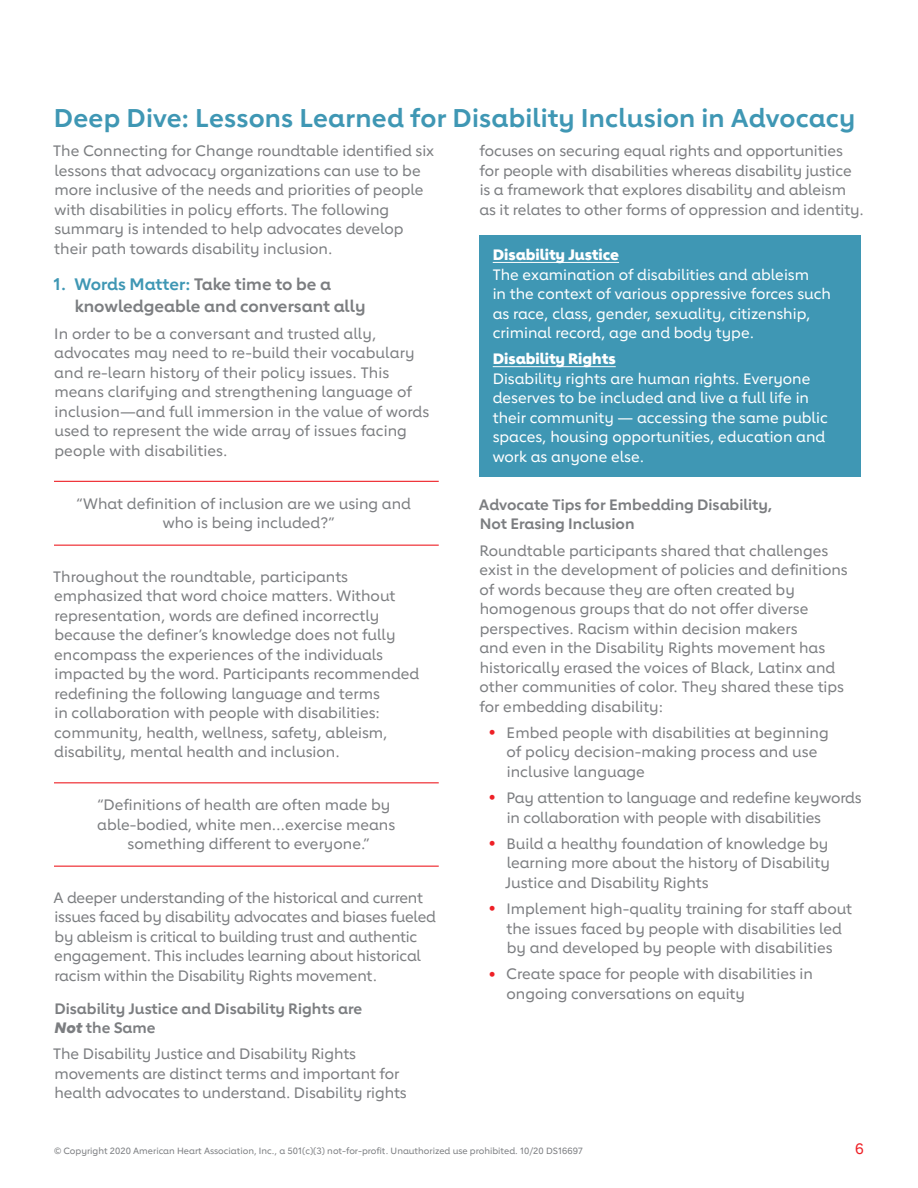
<style>
.page{position:relative;width:918px;height:1188px;background:#fff}
.page>*{position:absolute;margin:0;border:0;box-sizing:border-box;transform-origin:0 0}
.Section_title{font:700 25.5px "Lub Dub";letter-spacing:.005em;color:#3f97b4}
.Deep_Dive_numbers{font:700 16.5px/22.5px "Lub Dub";color:#7c7e81}
.body_10_13{font:500 15px/19.5px "Lub Dub";color:#7c7e81}
.bullets{font:500 15px/19.5px "Lub Dub";color:#7c7e81}
.definitions_in_boxes{font:500 15px/19.5px "Lub Dub";color:#fff}
.pull_quotes{font:500 15px/19.5px "Lub Dub";color:#7c7e81}
.subhead_sm_10_13{font:700 15px/19.5px "Lub Dub";color:#7c7e81}
.t1{font:500 15px "Lub Dub";color:#ee2026}
.t2{font:500 9px "Lub Dub";color:#7c7e81}
.s1{color:#3f97b4}
.s2{font-weight:800;font-style:italic}
.s3{font-weight:800}
.s4{font-size:21px;color:#ee2026}
</style>
<div class="page">
<hr style="left:54px;top:481px;width:385px;height:1px;background:#ee2026">
<hr style="left:54px;top:545px;width:385px;height:1px;background:#ee2026">
<hr style="left:54px;top:782px;width:385px;height:1px;background:#ee2026">
<hr style="left:54px;top:866px;width:385px;height:1px;background:#ee2026">
<div style="left:479px;top:235px;width:382px;height:242px;background:#3f97b4"></div>
<hr style="left:493px;top:262px;width:126px;height:1px;background:#fff">
<hr style="left:493px;top:366px;width:123px;height:1px;background:#fff">
<h2 class="Section_title" style="left:54px;top:103px;width:803px">Deep Dive: Lessons Learned for Disability Inclusion in Advocacy</h2>
<p class="body_10_13" style="left:53px;top:141px;width:382px">The Connecting for Change roundtable identified six lessons that advocacy organizations can use to be more inclusive of the needs and priorities of people with disabilities in policy efforts. The following summary is intended to help advocates develop their path towards disability inclusion.</p>
<h3 class="Deep_Dive_numbers" style="left:75px;top:273px;width:292px;text-indent:-21px"><span class="s1">1. Words Matter:</span> Take time to be a knowledgeable and conversant ally</h3>
<p class="body_10_13" style="left:54px;top:323px;width:377px">In order to be a conversant and trusted ally, advocates may need to re-build their vocabulary and re-learn history of their policy issues. This means clarifying and strengthening language of inclusion—and full immersion in the value of words used to represent the wide array of issues facing people with disabilities.</p>
<p class="pull_quotes" style="left:163px;top:494px;width:250px;text-indent:-86px">“What definition of inclusion are we using and who is being included?”</p>
<p class="body_10_13" style="left:53px;top:566px;width:368px">Throughout the roundtable, participants emphasized that word choice matters. Without representation, words are defined incorrectly because the definer’s knowledge does not fully encompass the experiences of the individuals impacted by the word. Participants recommended redefining the following language and terms<br>in collaboration with people with disabilities: community, health, wellness, safety, ableism, disability, mental health and inclusion.</p>
<p class="pull_quotes" style="left:97px;top:795px;width:299px;text-align:center">“Definitions of health are often made by able-bodied, white men…exercise means something different to everyone.”</p>
<p class="body_10_13" style="left:54px;top:887px;width:384px">A deeper understanding of the historical and current issues faced by disability advocates and biases fueled by ableism is critical to building trust and authentic engagement. This includes learning about historical racism within the Disability Rights movement.</p>
<p class="subhead_sm_10_13" style="left:55px;top:998px;width:309px">Disability Justice and Disability Rights are<br><span class="s2">Not</span> the Same</p>
<p class="body_10_13" style="left:53px;top:1044px;width:355px">The Disability Justice and Disability Rights movements are distinct terms and important for health advocates to understand. Disability rights</p>
<p class="body_10_13" style="left:480px;top:141px;width:386px">focuses on securing equal rights and opportunities for people with disabilities whereas disability justice is a framework that explores disability and ableism as it relates to other forms of oppression and identity.</p>
<p class="definitions_in_boxes" style="left:493px;top:245px;width:340px"><span class="s3">Disability Justice<br></span>The examination of disabilities and ableism<br>in the context of various oppressive forces such as race, class, gender, sexuality, citizenship, criminal record, age and body type.</p>
<p class="definitions_in_boxes" style="left:493px;top:349px;width:337px"><span class="s3">Disability Rights<br></span>Disability rights are human rights. Everyone deserves to be included and live a full life in their community — accessing the same public spaces, housing opportunities, education and work as anyone else.</p>
<p class="subhead_sm_10_13" style="left:479px;top:495px;width:295px">Advocate Tips for Embedding Disability,<br>Not Erasing Inclusion</p>
<p class="body_10_13" style="left:480px;top:540px;width:370px">Roundtable participants shared that challenges exist in the development of policies and definitions of words because they are often created by homogenous groups that do not offer diverse perspectives. Racism within decision makers<br>and even in the Disability Rights movement has historically erased the voices of Black, Latinx and other communities of color. They shared these tips for embedding disability:</p>
<p class="bullets" style="left:507px;top:723px;width:324px;text-indent:-18px"><span class="s4">•</span> Embed people with disabilities at beginning of policy decision-making process and use inclusive language</p>
<p class="bullets" style="left:507px;top:788px;width:356px;text-indent:-19px"><span class="s4">•</span> Pay attention to language and redefine keywords in collaboration with people with disabilities</p>
<p class="bullets" style="left:505px;top:834px;width:326px;text-align:justify;text-indent:-17px"><span class="s4">•</span> Build a healthy foundation of knowledge by learning more about the history of Disability Justice and Disability Rights</p>
<p class="bullets" style="left:488px;top:899px;width:366px;text-align:center"><span class="s4">•</span> Implement high-quality training for staff about the issues faced by people with disabilities led<br>by and developed by people with disabilities</p>
<p class="bullets" style="left:507px;top:964px;width:308px;text-indent:-18px"><span class="s4">•</span> Create space for people with disabilities in ongoing conversations on equity</p>
<p class="t2" style="left:54px;top:1146px;width:531px">© Copyright 2020 American Heart Association, Inc., a 501(c)(3) not-for-profit. Unauthorized use prohibited. 10/20 DS16697</p>
<p class="t1" style="left:855px;top:1140px;width:10px">6</p>
</div>
